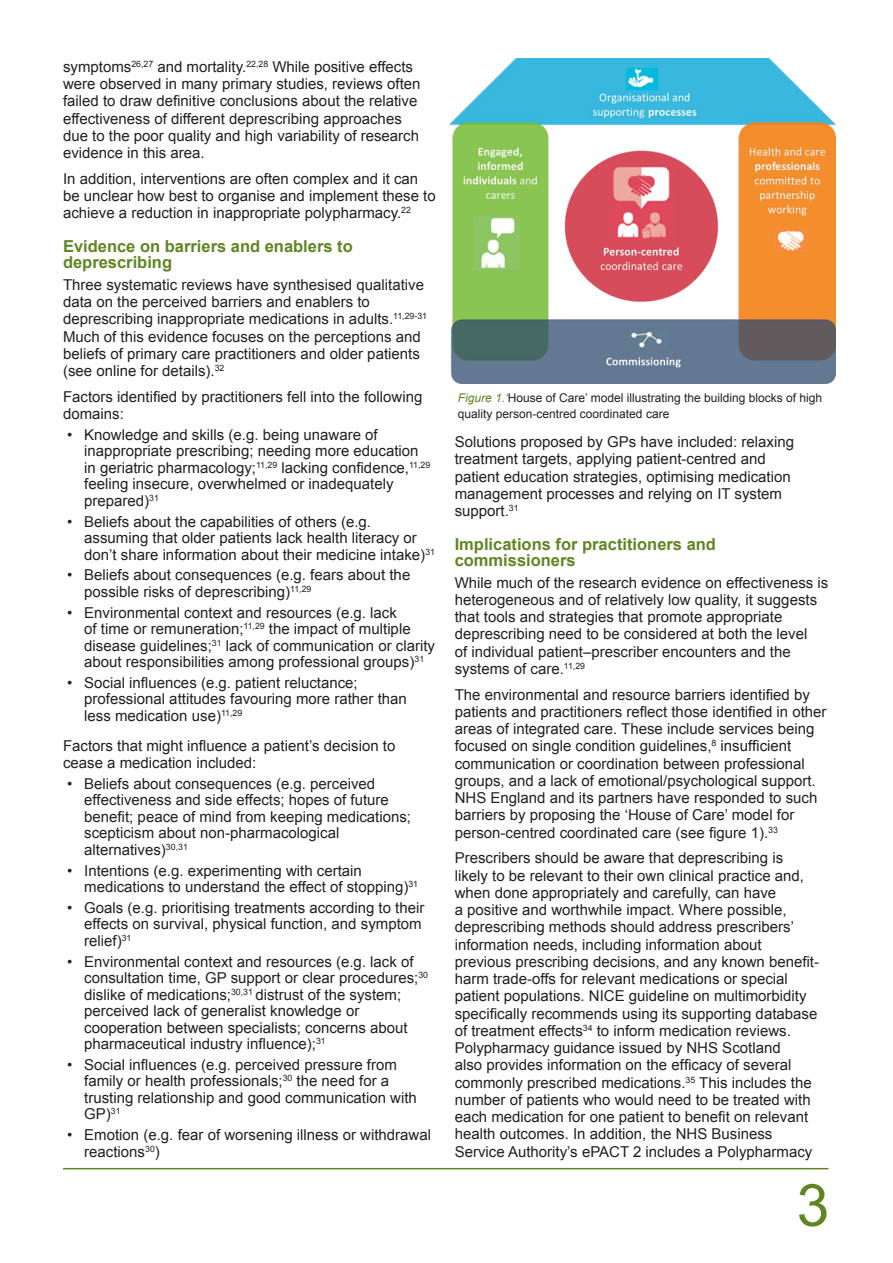
<style>
.page{position:relative;width:893px;height:1263px;background:#fff}
.page>*{position:absolute;margin:0;border:0;box-sizing:border-box;transform-origin:0 0}
.page_no_left{font:58.5px "Arial";color:#618523}
.A_head{font:700 16.5px/16.5px "Arial";color:#618523}
.body_text{font:15px/17.2px "Arial";color:#231f20}
.bullet_list_lead-in{font:15px/17.2px "Arial";color:#231f20}
.body_text-2{font:12px/16.5px "Arial";color:#231f20}
.s1{font-style:italic;color:#618523}
</style>
<div class="page">
<hr style="left:63px;top:1168px;width:765px;height:1px;background:#618523">
<img style="left:450px;top:59px;width:385px;height:324px">
<p class="body_text" style="left:63px;top:58px;width:359px">symptoms<sup>26,27</sup> and mortality.<sup>22,28</sup> While positive effects were observed in many primary studies, reviews often failed to draw definitive conclusions about the relative effectiveness of different deprescribing approaches due to the poor quality and high variability of research evidence in this area.</p>
<p class="body_text" style="left:63px;top:170px;width:374px">In addition, interventions are often complex and it can be unclear how best to organise and implement these to achieve a reduction in inappropriate polypharmacy.<sup>22</sup></p>
<p class="A_head" style="left:63px;top:238px;width:291px">Evidence on barriers and enablers to deprescribing</p>
<p class="body_text" style="left:63px;top:276px;width:366px">Three systematic reviews have synthesised qualitative data on the perceived barriers and enablers to deprescribing inappropriate medications in adults.<sup>11,29-31<br></sup>Much of this evidence focuses on the perceptions and beliefs of primary care practitioners and older patients (see online for details).<sup>32</sup></p>
<p class="bullet_list_lead-in" style="left:63px;top:388px;width:361px">Factors identified by practitioners fell into the following domains:</p>
<p class="body_text" style="left:84px;top:426px;width:347px;line-height:16.5px;text-indent:-17px">• Knowledge and skills (e.g. being unaware of inappropriate prescribing; needing more education in geriatric pharmacology;<sup>11,29</sup> lacking confidence,<sup>11,29 </sup>feeling insecure, overwhelmed or inadequately prepared)<sup>31</sup></p>
<p class="body_text" style="left:84px;top:513px;width:352px;line-height:16.5px;text-indent:-17px">• Beliefs about the capabilities of others (e.g. assuming that older patients lack health literacy or don’t share information about their medicine intake)<sup>31</sup></p>
<p class="body_text" style="left:84px;top:567px;width:328px;line-height:16.5px;text-indent:-17px">• Beliefs about consequences (e.g. fears about the possible risks of deprescribing)<sup>11,29</sup></p>
<p class="body_text" style="left:84px;top:604px;width:352px;line-height:16.5px;text-indent:-17px">• Environmental context and resources (e.g. lack<br>of time or remuneration;<sup>11,29</sup> the impact of multiple disease guidelines;<sup>31</sup> lack of communication or clarity about responsibilities among professional groups)<sup>31</sup></p>
<p class="body_text" style="left:84px;top:674px;width:324px;line-height:16.5px;text-indent:-17px">• Social influences (e.g. patient reluctance; professional attitudes favouring more rather than less medication use)<sup>11,29</sup></p>
<p class="bullet_list_lead-in" style="left:63px;top:737px;width:334px">Factors that might influence a patient’s decision to cease a medication included:</p>
<p class="body_text" style="left:84px;top:775px;width:328px;line-height:16.5px;text-indent:-17px">• Beliefs about consequences (e.g. perceived effectiveness and side effects; hopes of future benefit; peace of mind from keeping medications; scepticism about non-pharmacological alternatives)<sup>30,31</sup></p>
<p class="body_text" style="left:84px;top:862px;width:335px;line-height:16.5px;text-indent:-17px">• Intentions (e.g. experimenting with certain medications to understand the effect of stopping)<sup>31</sup></p>
<p class="body_text" style="left:84px;top:899px;width:342px;line-height:16.5px;text-indent:-17px">• Goals (e.g. prioritising treatments according to their effects on survival, physical function, and symptom relief)<sup>31</sup></p>
<p class="body_text" style="left:84px;top:953px;width:345px;line-height:16.5px;text-indent:-17px">• Environmental context and resources (e.g. lack of consultation time, GP support or clear procedures;<sup>30 </sup>dislike of medications;<sup>30,31</sup> distrust of the system; perceived lack of generalist knowledge or cooperation between specialists; concerns about pharmaceutical industry influence);<sup>31</sup></p>
<p class="body_text" style="left:84px;top:1056px;width:334px;line-height:16.5px;text-indent:-17px">• Social influences (e.g. perceived pressure from family or health professionals;<sup>30</sup> the need for a trusting relationship and good communication with GP)<sup>31</sup></p>
<p class="body_text" style="left:84px;top:1127px;width:348px;line-height:16.5px;text-indent:-17px">• Emotion (e.g. fear of worsening illness or withdrawal reactions<sup>30</sup>)</p>
<p class="body_text-2" style="left:458px;top:390px;width:366px"><span class="s1">Figure 1.‘</span>House of Care’ model illustrating the building blocks of high quality person-centred coordinated care</p>
<p class="body_text" style="left:455px;top:433px;width:341px">Solutions proposed by GPs have included: relaxing treatment targets, applying patient-centred and patient education strategies, optimising medication management processes and relying on IT system support.<sup>31</sup></p>
<p class="A_head" style="left:455px;top:536px;width:263px">Implications for practitioners and commissioners</p>
<p class="body_text" style="left:455px;top:574px;width:375px">While much of the research evidence on effectiveness is heterogeneous and of relatively low quality, it suggests that tools and strategies that promote appropriate deprescribing need to be considered at both the level<br>of individual patient–prescriber encounters and the systems of care.<sup>11,29</sup></p>
<p class="body_text" style="left:455px;top:686px;width:373px">The environmental and resource barriers identified by patients and practitioners reflect those identified in other areas of integrated care. These include services being focused on single condition guidelines,<sup>8</sup> insufficient communication or coordination between professional groups, and a lack of emotional/psychological support.<br>NHS England and its partners have responded to such barriers by proposing the ‘House of Care’ model for person-centred coordinated care (see figure 1).<sup>33</sup></p>
<p class="body_text" style="left:455px;top:850px;width:366px">Prescribers should be aware that deprescribing is likely to be relevant to their own clinical practice and, when done appropriately and carefully, can have<br>a positive and worthwhile impact. Where possible, deprescribing methods should address prescribers’ information needs, including information about previous prescribing decisions, and any known benefit&shy;harm trade-offs for relevant medications or special patient populations. NICE guideline on multimorbidity specifically recommends using its supporting database of treatment effects<sup>34</sup> to inform medication reviews.<br>Polypharmacy guidance issued by NHS Scotland<br>also provides information on the efficacy of several commonly prescribed medications.<sup>35</sup> This includes the number of patients who would need to be treated with each medication for one patient to benefit on relevant health outcomes. In addition, the NHS Business Service Authority’s ePACT 2 includes a Polypharmacy</p>
<p class="page_no_left" style="left:797px;top:1167px;width:34px">3</p>
</div>
